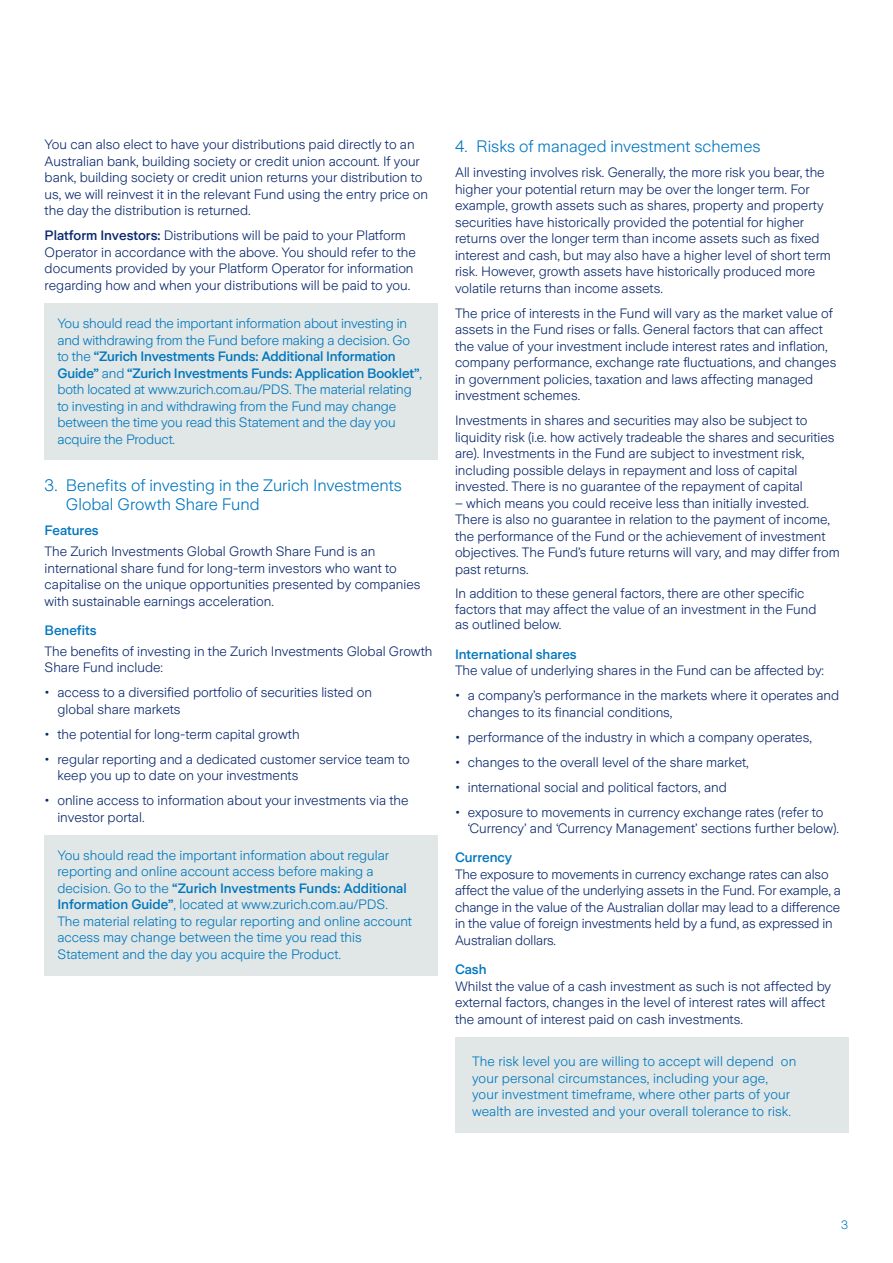
<style>
.page{position:relative;width:893px;height:1263px;background:#fff}
.page>*{position:absolute;margin:0;border:0;box-sizing:border-box;transform-origin:0 0}
.Head_4_11pt{font:300 16.5px/19.5px "Zurich Sans";color:#0076be}
.Body_DarkBlue_9pt_11{font:300 13.5px/16.5px "Zurich Sans";color:#09286d}
.t1{font:300 13.5px/16.5px "Zurich Sans";color:#0076be}
.Head_5_9pt_11_Medium{font:500 13.5px "Zurich Sans";color:#0076be}
.t2{font:300 12px "Zurich Sans";color:#0076be}
.s1{font-weight:500}
.s2{font-weight:400}
</style>
<div class="page">
<div style="left:45px;top:303px;width:393px;height:157px;background:#e0e7e6"></div>
<div style="left:45px;top:835px;width:393px;height:140px;background:#e0e7e6"></div>
<div style="left:455px;top:1037px;width:393px;height:96px;background:#e0e7e6"></div>
<p class="Body_DarkBlue_9pt_11" style="left:45px;top:137px;width:385px">You can also elect to have your distributions paid directly to an Australian bank, building society or credit union account. If your bank, building society or credit union returns your distribution to us, we will reinvest it in the relevant Fund using the entry price on the day the distribution is returned.</p>
<p class="Body_DarkBlue_9pt_11" style="left:45px;top:228px;width:373px"><span class="s1">Platform Investors:</span> Distributions will be paid to your Platform Operator in accordance with the above. You should refer to the documents provided by your Platform Operator for information regarding how and when your distributions will be paid to you.</p>
<p class="t1" style="left:57px;top:316px;width:366px">You should read the important information about investing in and withdrawing from the Fund before making a decision. Go to the <span class="s1">“Zurich Investments Funds: Additional Information Guide”</span> and <span class="s1">“Zurich Investments Funds: Application Booklet”</span>, both located at www.zurich.com.au/PDS. The material relating to investing in and withdrawing from the Fund may change between the time you read this Statement and the day you acquire the Product.</p>
<p class="Head_4_11pt" style="left:66px;top:475px;width:338px;text-indent:-21px">3. Benefits of investing in the Zurich Investments<br>Global Growth Share Fund</p>
<p class="Head_5_9pt_11_Medium" style="left:45px;top:523px;width:56px">Features</p>
<p class="Body_DarkBlue_9pt_11" style="left:45px;top:543px;width:377px">The Zurich Investments Global Growth Share Fund is an international share fund for long-term investors who want to capitalise on the unique opportunities presented by companies with sustainable earnings acceleration.</p>
<p class="Head_5_9pt_11_Medium" style="left:45px;top:623px;width:53px">Benefits</p>
<p class="Body_DarkBlue_9pt_11" style="left:45px;top:643px;width:389px">The benefits of investing in the Zurich Investments Global Growth<br>Share Fund include:</p>
<p class="Body_DarkBlue_9pt_11" style="left:57px;top:684px;width:316px;text-indent:-13px"><span class="s2">•</span> access to a diversified portfolio of securities listed on global share markets</p>
<p class="Body_DarkBlue_9pt_11" style="left:45px;top:726px;width:257px"><span class="s2">•</span> the potential for long-term capital growth</p>
<p class="Body_DarkBlue_9pt_11" style="left:57px;top:751px;width:354px;text-indent:-13px"><span class="s2">•</span> regular reporting and a dedicated customer service team to keep you up to date on your investments</p>
<p class="Body_DarkBlue_9pt_11" style="left:57px;top:792px;width:353px;text-indent:-13px"><span class="s2">•</span> online access to information about your investments via the investor portal.</p>
<p class="t1" style="left:57px;top:847px;width:356px">You should read the important information about regular reporting and online account access before making a decision. Go to the <span class="s1">“Zurich Investments Funds: Additional Information Guide”</span>, located at www.zurich.com.au/PDS.<br>The material relating to regular reporting and online account access may change between the time you read this Statement and the day you acquire the Product.</p>
<p class="Head_4_11pt" style="left:455px;top:137px;width:307px">4. Risks of managed investment schemes</p>
<p class="Body_DarkBlue_9pt_11" style="left:455px;top:165px;width:377px">All investing involves risk. Generally, the more risk you bear, the higher your potential return may be over the longer term. For example, growth assets such as shares, property and property securities have historically provided the potential for higher returns over the longer term than income assets such as fixed interest and cash, but may also have a higher level of short term risk. However, growth assets have historically produced more volatile returns than income assets.</p>
<p class="Body_DarkBlue_9pt_11" style="left:455px;top:305px;width:383px">The price of interests in the Fund will vary as the market value of assets in the Fund rises or falls. General factors that can affect the value of your investment include interest rates and inflation, company performance, exchange rate fluctuations, and changes in government policies, taxation and laws affecting managed investment schemes.</p>
<p class="Body_DarkBlue_9pt_11" style="left:455px;top:413px;width:381px">Investments in shares and securities may also be subject to liquidity risk (i.e. how actively tradeable the shares and securities are). Investments in the Fund are subject to investment risk, including possible delays in repayment and loss of capital invested. There is no guarantee of the repayment of capital</p>
<p class="Body_DarkBlue_9pt_11" style="left:455px;top:495px;width:386px">– which means you could receive less than initially invested.<br>There is also no guarantee in relation to the payment of income, the performance of the Fund or the achievement of investment objectives. The Fund’s future returns will vary, and may differ from past returns.</p>
<p class="Body_DarkBlue_9pt_11" style="left:455px;top:586px;width:363px;line-height:15.6px">In addition to these general factors, there are other specific factors that may affect the value of an investment in the Fund as outlined below.</p>
<p class="Head_5_9pt_11_Medium" style="left:455px;top:646px;width:123px">International shares</p>
<p class="Body_DarkBlue_9pt_11" style="left:455px;top:662px;width:371px">The value of underlying shares in the Fund can be affected by:</p>
<p class="Body_DarkBlue_9pt_11" style="left:468px;top:687px;width:373px;text-indent:-13px"><span class="s2">•</span> a company’s performance in the markets where it operates and changes to its financial conditions,</p>
<p class="Body_DarkBlue_9pt_11" style="left:455px;top:729px;width:358px"><span class="s2">•</span> performance of the industry in which a company operates,</p>
<p class="Body_DarkBlue_9pt_11" style="left:455px;top:754px;width:295px"><span class="s2">•</span> changes to the overall level of the share market,</p>
<p class="Body_DarkBlue_9pt_11" style="left:455px;top:779px;width:273px"><span class="s2">•</span> international social and political factors, and</p>
<p class="Body_DarkBlue_9pt_11" style="left:468px;top:804px;width:373px;text-indent:-13px"><span class="s2">•</span> exposure to movements in currency exchange rates (refer to ‘Currency’ and ‘Currency Management’ sections further below).</p>
<p class="Head_5_9pt_11_Medium" style="left:455px;top:850px;width:59px">Currency</p>
<p class="Body_DarkBlue_9pt_11" style="left:455px;top:866px;width:387px">The exposure to movements in currency exchange rates can also affect the value of the underlying assets in the Fund. For example, a change in the value of the Australian dollar may lead to a difference in the value of foreign investments held by a fund, as expressed in Australian dollars.</p>
<p class="Head_5_9pt_11_Medium" style="left:455px;top:962px;width:33px">Cash</p>
<p class="Body_DarkBlue_9pt_11" style="left:455px;top:978px;width:378px">Whilst the value of a cash investment as such is not affected by external factors, changes in the level of interest rates will affect the amount of interest paid on cash investments.</p>
<p class="t1" style="left:472px;top:1053px;width:326px">The risk level you are willing to accept will depend on your personal circumstances, including your age, your investment timeframe, where other parts of your wealth are invested and your overall tolerance to risk.</p>
<p class="t2" style="left:841px;top:1218px;width:9px">3</p>
</div>
